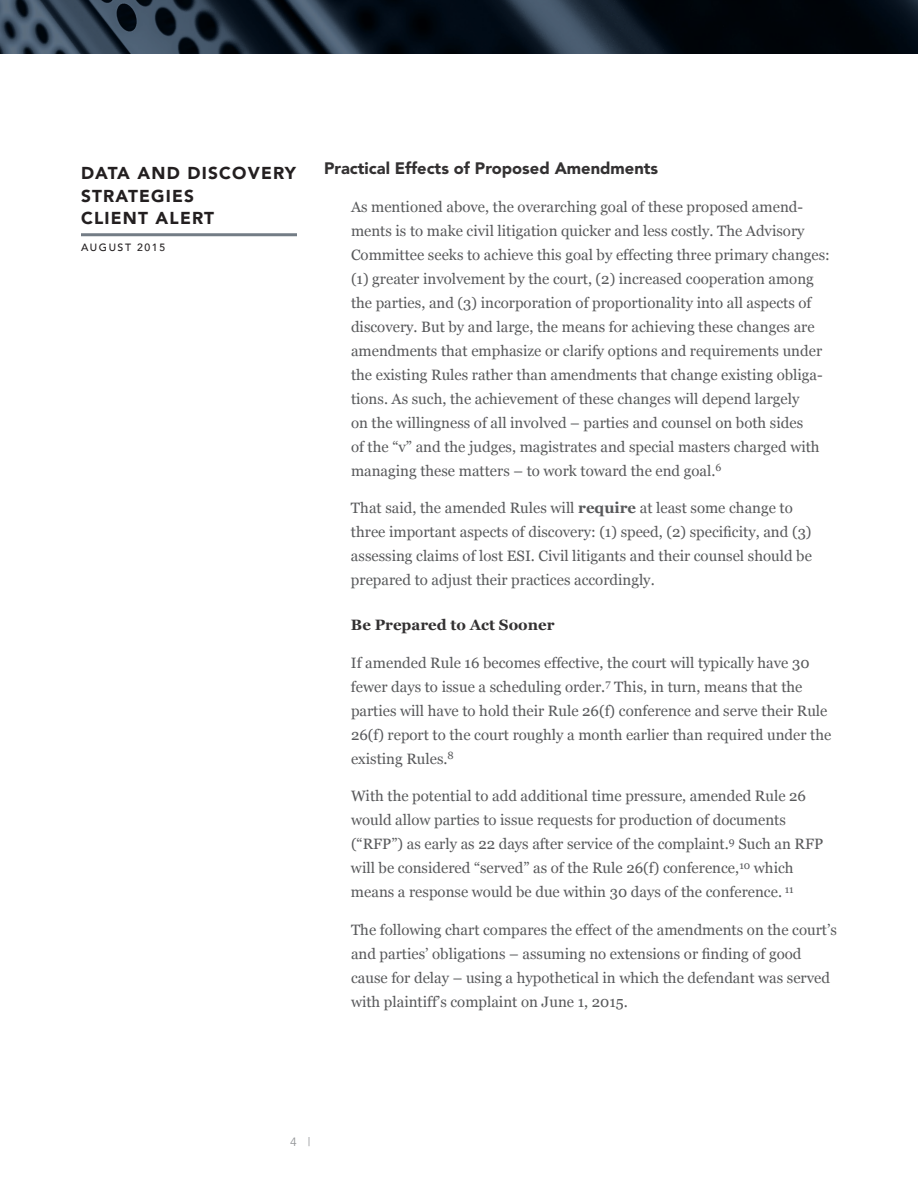
<style>
.page{position:relative;width:918px;height:1188px;background:#fff}
.page>*{position:absolute;margin:0;border:0;box-sizing:border-box;transform-origin:0 0}
.t1{font:900 17.25px/22.5px "Avenir";letter-spacing:.07em;color:#231f20}
.t2{font:900 16.5px "Avenir LT Std";color:#333132}
.t3{font:15px/24px "Georgia";color:#58595b}
.t4{font:700 15px "Georgia";color:#333132}
.t5{font:12px "Avenir";color:#939598}
.t6{font:500 10.5px "Avenir";letter-spacing:.15em;color:#231f20}
.s1{font-weight:700}
</style>
<div class="page">
<svg style="left:0;top:0;width:918px;height:54px;background:#16212d"></svg>
<hr style="left:81px;top:233px;width:216px;height:3px;background:#737c85">
<p class="t1" style="left:81px;top:162px;width:217px">DATA AND DISCOVERY<br>STRATEGIES<br>CLIENT ALERT</p>
<p class="t6" style="left:81px;top:239px;width:86px">AUGUST 2015</p>
<p class="t2" style="left:324px;top:159px;width:336px">Practical Effects of Proposed Amendments</p>
<p class="t3" style="left:351px;top:195px;width:480px">As mentioned above, the overarching goal of these proposed amend&shy;ments is to make civil litigation quicker and less costly. The Advisory Committee seeks to achieve this goal by effecting three primary changes: (1) greater involvement by the court, (2) increased cooperation among the parties, and (3) incorporation of proportionality into all aspects of discovery. But by and large, the means for achieving these changes are amendments that emphasize or clarify options and requirements under the existing Rules rather than amendments that change existing obliga&shy;tions. As such, the achievement of these changes will depend largely<br>on the willingness of all involved – parties and counsel on both sides<br>of the “v” and the judges, magistrates and special masters charged with managing these matters – to work toward the end goal.<sup>6</sup></p>
<p class="t3" style="left:351px;top:497px;width:462px">That said, the amended Rules will <span class="s1">require</span> at least some change to three important aspects of discovery: (1) speed, (2) specificity, and (3) assessing claims of lost ESI. Civil litigants and their counsel should be prepared to adjust their practices accordingly.</p>
<p class="t4" style="left:351px;top:616px;width:205px">Be Prepared to Act Sooner</p>
<p class="t3" style="left:351px;top:651px;width:482px">If amended Rule 16 becomes effective, the court will typically have 30 fewer days to issue a scheduling order.<sup>7</sup> This, in turn, means that the parties will have to hold their Rule 26(f) conference and serve their Rule 26(f) report to the court roughly a month earlier than required under the existing Rules.<sup>8</sup></p>
<p class="t3" style="left:351px;top:785px;width:474px">With the potential to add additional time pressure, amended Rule 26 would allow parties to issue requests for production of documents (“RFP”) as early as 22 days after service of the complaint.<sup>9</sup> Such an RFP will be considered “served” as of the Rule 26(f) conference,<sup>10</sup> which means a response would be due within 30 days of the conference. <sup>11</sup></p>
<p class="t3" style="left:351px;top:918px;width:487px">The following chart compares the effect of the amendments on the court’s and parties’ obligations – assuming no extensions or finding of good cause for delay – using a hypothetical in which the defendant was served with plaintiff’s complaint on June 1, 2015.</p>
<p class="t5" style="left:290px;top:1135px;width:22px">4 |</p>
</div>
